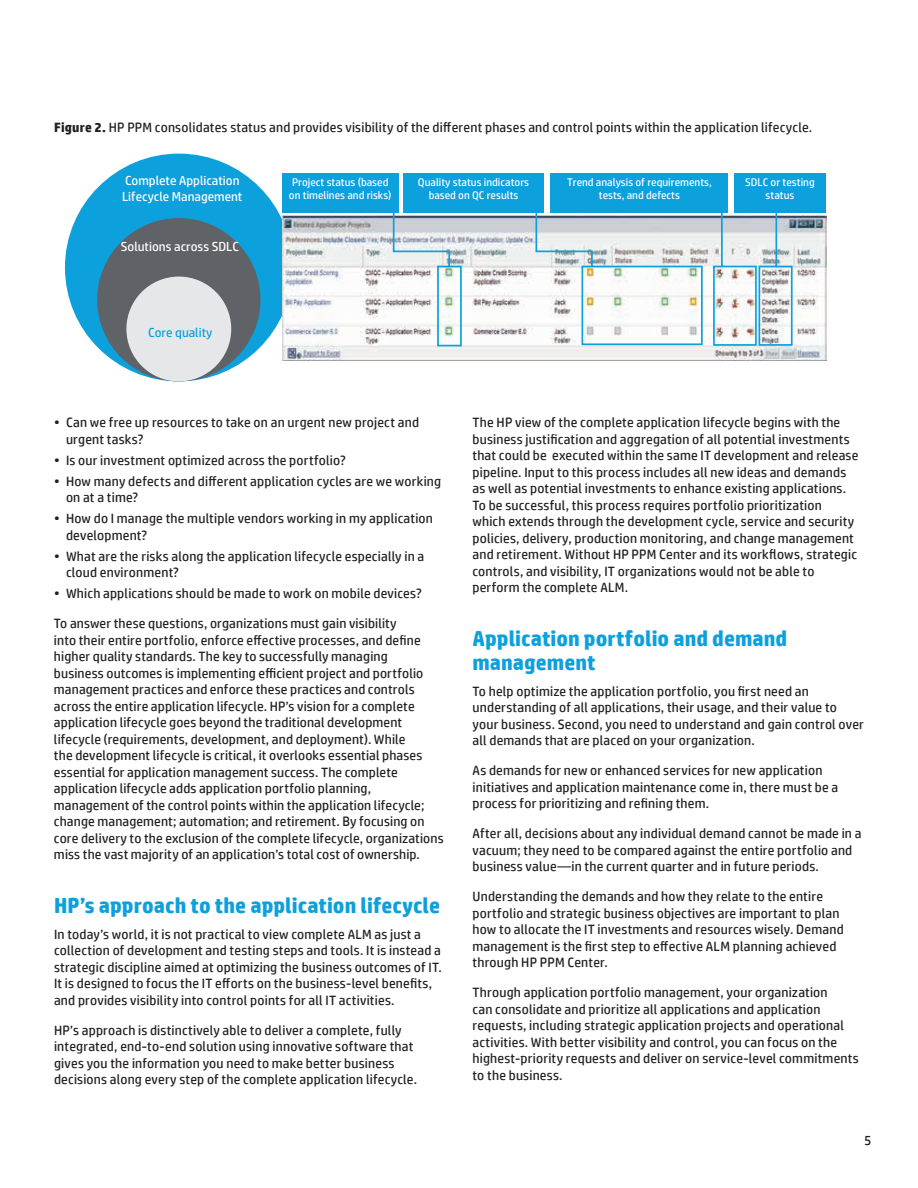
<style>
.page{position:relative;width:918px;height:1188px;background:#fff}
.page>*{position:absolute;margin:0;border:0;box-sizing:border-box;transform-origin:0 0}
.level_1_14_5_16_bol{font:700 21.75px/24px "HP Simplified";color:#0ca0dd}
.text{font:13.5px/16.5px "HP Simplified";letter-spacing:.015em;color:#231f20}
.t1{font:13.05px/15.6px "HP Simplified";color:#fff}
.t2{font:13.05px "HP Simplified";color:#0ca0dd}
.t3{font:11.1px/13.2px "HP Simplified";color:#fff;text-align:center}
.s1{font-weight:700}
</style>
<div class="page">
<div style="left:65px;top:154px;width:228px;height:227px;background:#0ca0dd;border-radius:50%"></div>
<div style="left:97px;top:218px;width:163px;height:163px;background:#5f6368;border-radius:50%"></div>
<div style="left:126px;top:277px;width:105px;height:104px;background:#e6e7e9;border-radius:50%"></div>
<img style="left:282px;top:215px;width:544px;height:146px">
<div style="left:282px;top:173px;width:116px;height:39px;background:#0ca0dd"></div>
<div style="left:404px;top:173px;width:140px;height:39px;background:#0ca0dd"></div>
<div style="left:550px;top:173px;width:178px;height:39px;background:#0ca0dd"></div>
<div style="left:734px;top:173px;width:92px;height:39px;background:#0ca0dd"></div>
<svg style="left:392px;top:209px;width:401px;height:138px"></svg>
<p class="text" style="left:54px;top:119px;width:760px"><span class="s1">Figure 2.</span> HP PPM consolidates status and provides visibility of the different phases and control points within the application lifecycle.</p>
<p class="t1" style="left:122px;top:173px;width:122px">Complete Application<br>Lifecycle Management</p>
<p class="t1" style="left:121px;top:238px;width:120px">Solutions across SDLC</p>
<p class="t2" style="left:148px;top:325px;width:66px">Core quality</p>
<p class="t3" style="left:289px;top:176px;width:104px;text-align:left">Project status (based on timelines and risks)</p>
<p class="t3" style="left:418px;top:176px;width:113px">Quality status indicators based on QC results</p>
<p class="t3" style="left:567px;top:176px;width:146px">Trend analysis of requirements, tests, and defects</p>
<p class="t3" style="left:745px;top:176px;width:71px">SDLC or testing status</p>
<p class="text" style="left:66px;top:414px;width:355px;text-indent:-12px">• Can we free up resources to take on an urgent new project and urgent tasks?</p>
<p class="text" style="left:54px;top:452px;width:293px">• Is our investment optimized across the portfolio?</p>
<p class="text" style="left:66px;top:473px;width:377px;text-indent:-12px">• How many defects and different application cycles are we working on at a time?</p>
<p class="text" style="left:66px;top:510px;width:368px;text-indent:-12px">• How do I manage the multiple vendors working in my application development?</p>
<p class="text" style="left:66px;top:548px;width:360px;text-indent:-12px">• What are the risks along the application lifecycle especially in a cloud environment?</p>
<p class="text" style="left:54px;top:585px;width:369px">• Which applications should be made to work on mobile devices?</p>
<p class="text" style="left:54px;top:615px;width:391px">To answer these questions, organizations must gain visibility<br>into their entire portfolio, enforce effective processes, and define higher quality standards. The key to successfully managing<br>business outcomes is implementing efficient project and portfolio management practices and enforce these practices and controls across the entire application lifecycle. HP’s vision for a complete application lifecycle goes beyond the traditional development lifecycle (requirements, development, and deployment). While<br>the development lifecycle is critical, it overlooks essential phases essential for application management success. The complete application lifecycle adds application portfolio planning, management of the control points within the application lifecycle; change management; automation; and retirement. By focusing on core delivery to the exclusion of the complete lifecycle, organizations miss the vast majority of an application’s total cost of ownership.</p>
<p class="level_1_14_5_16_bol" style="left:54px;top:893px;width:388px">HP’s approach to the application lifecycle</p>
<p class="text" style="left:54px;top:926px;width:389px">In today’s world, it is not practical to view complete ALM as just a collection of development and testing steps and tools. It is instead a strategic discipline aimed at optimizing the business outcomes of IT.<br>It is designed to focus the IT efforts on the business-level benefits, and provides visibility into control points for all IT activities.</p>
<p class="text" style="left:54px;top:1022px;width:365px">HP’s approach is distinctively able to deliver a complete, fully integrated, end-to-end solution using innovative software that gives you the information you need to make better business decisions along every step of the complete application lifecycle.</p>
<p class="text" style="left:472px;top:414px;width:387px">The HP view of the complete application lifecycle begins with the business justification and aggregation of all potential investments that could be executed within the same IT development and release pipeline. Input to this process includes all new ideas and demands as well as potential investments to enhance existing applications.<br>To be successful, this process requires portfolio prioritization<br>which extends through the development cycle, service and security policies, delivery, production monitoring, and change management and retirement. Without HP PPM Center and its workflows, strategic controls, and visibility, IT organizations would not be able to perform the complete ALM.</p>
<p class="level_1_14_5_16_bol" style="left:472px;top:626px;width:316px">Application portfolio and demand management</p>
<p class="text" style="left:472px;top:683px;width:393px">To help optimize the application portfolio, you first need an understanding of all applications, their usage, and their value to your business. Second, you need to understand and gain control over all demands that are placed on your organization.</p>
<p class="text" style="left:472px;top:762px;width:367px">As demands for new or enhanced services for new application initiatives and application maintenance come in, there must be a</p>
<p class="text" style="left:472px;top:795px;width:238px">process for prioritizing and refining them.</p>
<p class="text" style="left:472px;top:825px;width:391px">After all, decisions about any individual demand cannot be made in a vacuum; they need to be compared against the entire portfolio and business value—in the current quarter and in future periods.</p>
<p class="text" style="left:472px;top:888px;width:373px">Understanding the demands and how they relate to the entire portfolio and strategic business objectives are important to plan how to allocate the IT investments and resources wisely. Demand management is the first step to effective ALM planning achieved through HP PPM Center.</p>
<p class="text" style="left:472px;top:984px;width:388px">Through application portfolio management, your organization<br>can consolidate and prioritize all applications and application requests, including strategic application projects and operational activities. With better visibility and control, you can focus on the highest-priority requests and deliver on service-level commitments to the business.</p>
<p class="text" style="left:864px;top:1132px;width:9px">5</p>
</div>
